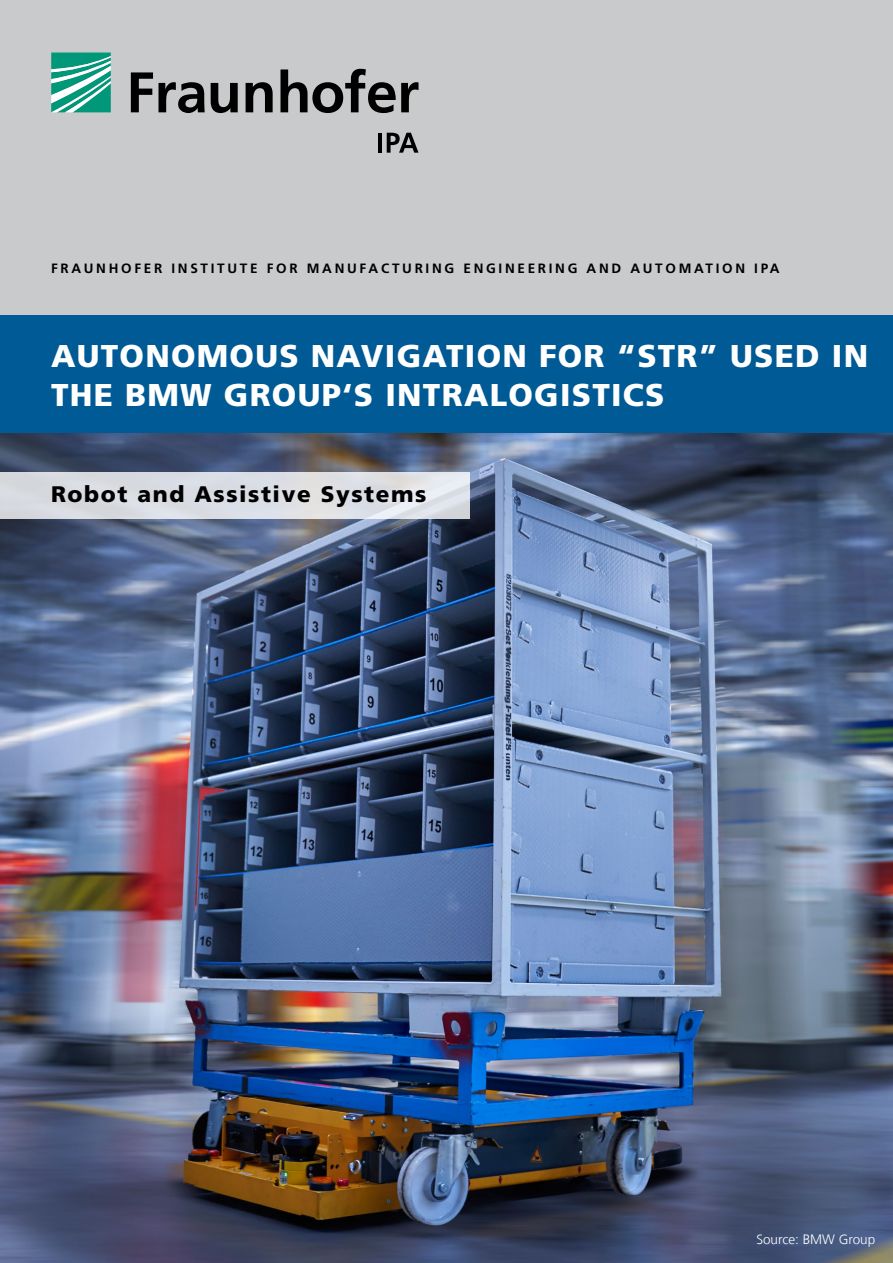
<style>
.page{position:relative;width:893px;height:1263px;background:#fff}
.page>*{position:absolute;margin:0;border:0;box-sizing:border-box;transform-origin:0 0}
.t1{font:900 31.5px/39px "Frutiger LT Com";letter-spacing:.04em;color:#fff}
.t2{font:900 31.5px "Frutiger LT Com";letter-spacing:.07em;color:#fff}
.t3{font:900 22.5px "Frutiger LT Com";letter-spacing:.07em;color:#000}
.t4{font:700 13.5px "Frutiger LT Com";letter-spacing:.2em;color:#000}
.t5{font:300 13.5px "Frutiger LT Com";color:#fff}
</style>
<div class="page">
<div style="left:0;top:315px;width:893px;height:119px;background:#005a95"></div>
<img style="left:0;top:434px;width:893px;height:829px">
<div style="left:0;top:0;width:893px;height:315px;background:#c8cacc"></div>
<svg style="left:51px;top:53px;width:60px;height:59px;background:#4cb5a0"></svg>
<svg style="left:131px;top:69px;width:287px;height:44px"></svg>
<hr style="left:378px;top:133px;width:4px;height:20px;background:#000">
<svg style="left:387px;top:133px;width:31px;height:20px"></svg>
<svg style="left:0;top:472px;width:470px;height:47px;background:#dbdde3"></svg>
<p class="t4" style="left:51px;top:260px;width:730px">FRAUNHOF ER INSTI TUTE F OR MANUFACTURI NG E NGI NEERI NG AND AUTOM ATI ON IPA</p>
<h1 class="t1" style="left:51px;top:336px;width:819px">AUTONOMOUS NAVIGATION FOR “STR” USED IN<br>THE BMW GROUP‘S INTRALOGISTICS</h1>
<h1 class="t2" style="left:51px;top:355px;width:687px">STANDORTÜBERGREIFENDE LÖSUNGEN</h1>
<h2 class="t3" style="left:51px;top:480px;width:377px">ROBOT AND ASSISTIVE SYSTEMS</h2>
<p class="t5" style="left:756px;top:1232px;width:120px">Source: BMW Group</p>
</div>
